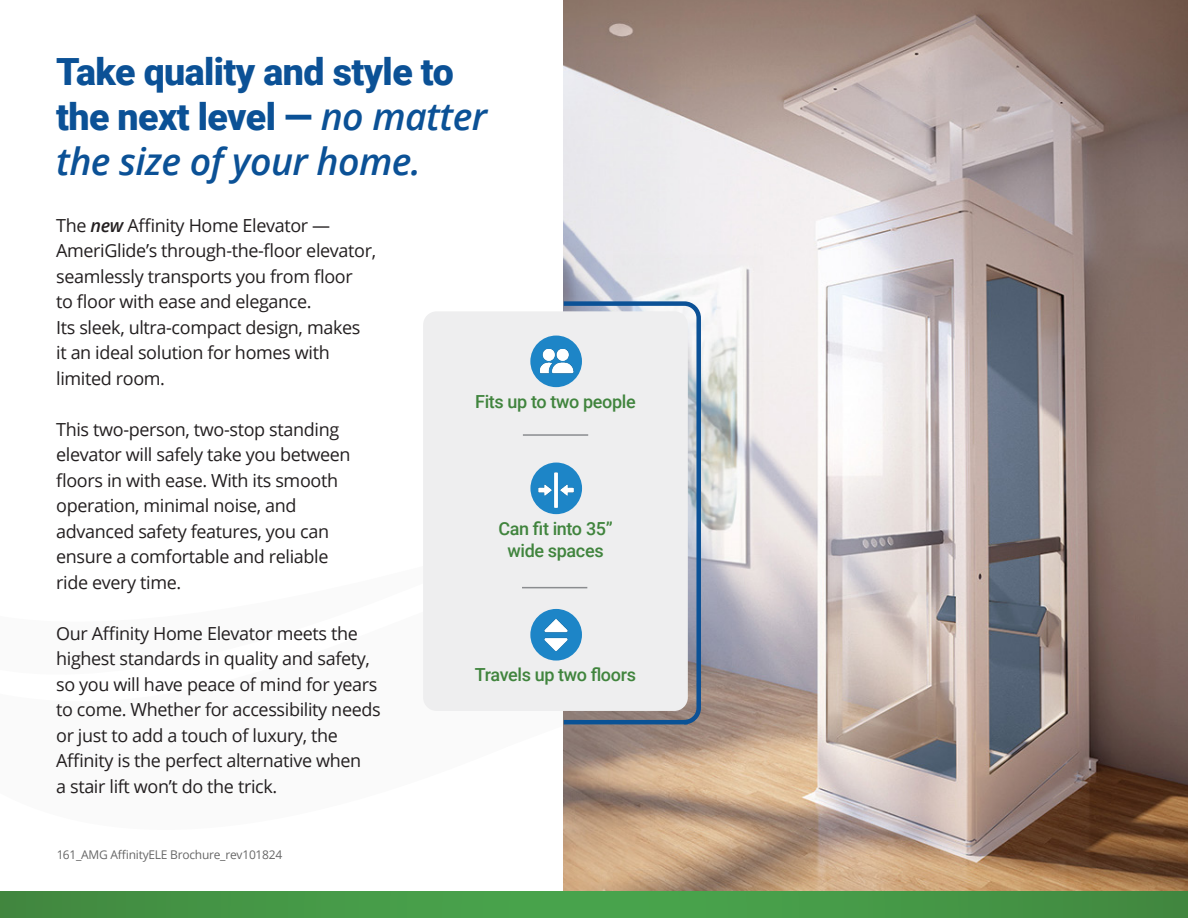
<style>
.page{position:relative;width:1188px;height:918px;background:#fff}
.page>*{position:absolute;margin:0;border:0;box-sizing:border-box;transform-origin:0 0}
.t1{font:900 37.5px/45px "Roboto";letter-spacing:-.015em;color:#0b5196}
.t2{font:18px/25.5px "Open Sans";letter-spacing:-.02em;color:#231f20}
.t3{font:500 18px "Roboto";letter-spacing:-.02em;color:#40843d}
.t4{font:12px "Open Sans";letter-spacing:-.02em;color:#000}
.s1{font-family:"Open Sans";font-weight:600;font-style:italic}
.s2{font-weight:600;font-style:italic}
</style>
<div class="page">
<img style="left:564px;top:0;width:624px;height:892px">
<svg style="left:0;top:892px;width:1188px;height:26px;background:#459746"></svg>
<svg style="left:563px;top:299px;width:140px;height:428px;background:#8697ac"></svg>
<div style="left:423px;top:311px;width:265px;height:400px;background:#eeeeef;border-radius:14px"></div>
<hr style="left:523px;top:434px;width:65px;height:2px;background:#8a8c8f">
<hr style="left:522px;top:587px;width:65px;height:1px;background:#8a8c8f">
<hr style="left:564px;top:720px;width:124px;height:4px;background:#0a5295">
<div style="left:530px;top:336px;width:52px;height:51px;background:#1d85c7;border-radius:50%"></div>
<img style="left:540px;top:349px;width:33px;height:24px">
<div style="left:530px;top:463px;width:52px;height:51px;background:#1d85c7;border-radius:50%"></div>
<img style="left:538px;top:472px;width:37px;height:36px">
<div style="left:530px;top:609px;width:52px;height:52px;background:#1d85c7;border-radius:50%"></div>
<img style="left:544px;top:619px;width:24px;height:31px">
<p class="t1" style="left:56px;top:48px;width:432px">Take quality and style to the next level — <span class="s1">no matter the size of your home.</span></p>
<p class="t2" style="left:56px;top:212px;width:321px">The <span class="s2">new</span> Affinity Home Elevator —<br>AmeriGlide’s through-the-floor elevator, seamlessly transports you from floor</p>
<p class="t2" style="left:56px;top:289px;width:257px">to floor with ease and elegance.</p>
<p class="t2" style="left:56px;top:314px;width:306px">Its sleek, ultra-compact design, makes it an ideal solution for homes with limited room.</p>
<p class="t2" style="left:56px;top:416px;width:296px">This two-person, two-stop standing elevator will safely take you between floors in with ease. With its smooth operation, minimal noise, and advanced safety features, you can ensure a comfortable and reliable ride every time.</p>
<p class="t2" style="left:56px;top:620px;width:326px">Our Affinity Home Elevator meets the highest standards in quality and safety, so you will have peace of mind for years to come. Whether for accessibility needs or just to add a touch of luxury, the Affinity is the perfect alternative when</p>
<p class="t2" style="left:56px;top:773px;width:223px">a stair lift won’t do the trick.</p>
<p class="t3" style="left:475px;top:389px;width:162px">Fits up to two people</p>
<p class="t3" style="left:498px;top:516px;width:116px">Can fit into 35”</p>
<p class="t3" style="left:507px;top:538px;width:98px">wide spaces</p>
<p class="t3" style="left:475px;top:662px;width:163px">Travels up two floors</p>
<p class="t4" style="left:56px;top:846px;width:228px">161_AMG AffinityELE Brochure_rev101824</p>
</div>
